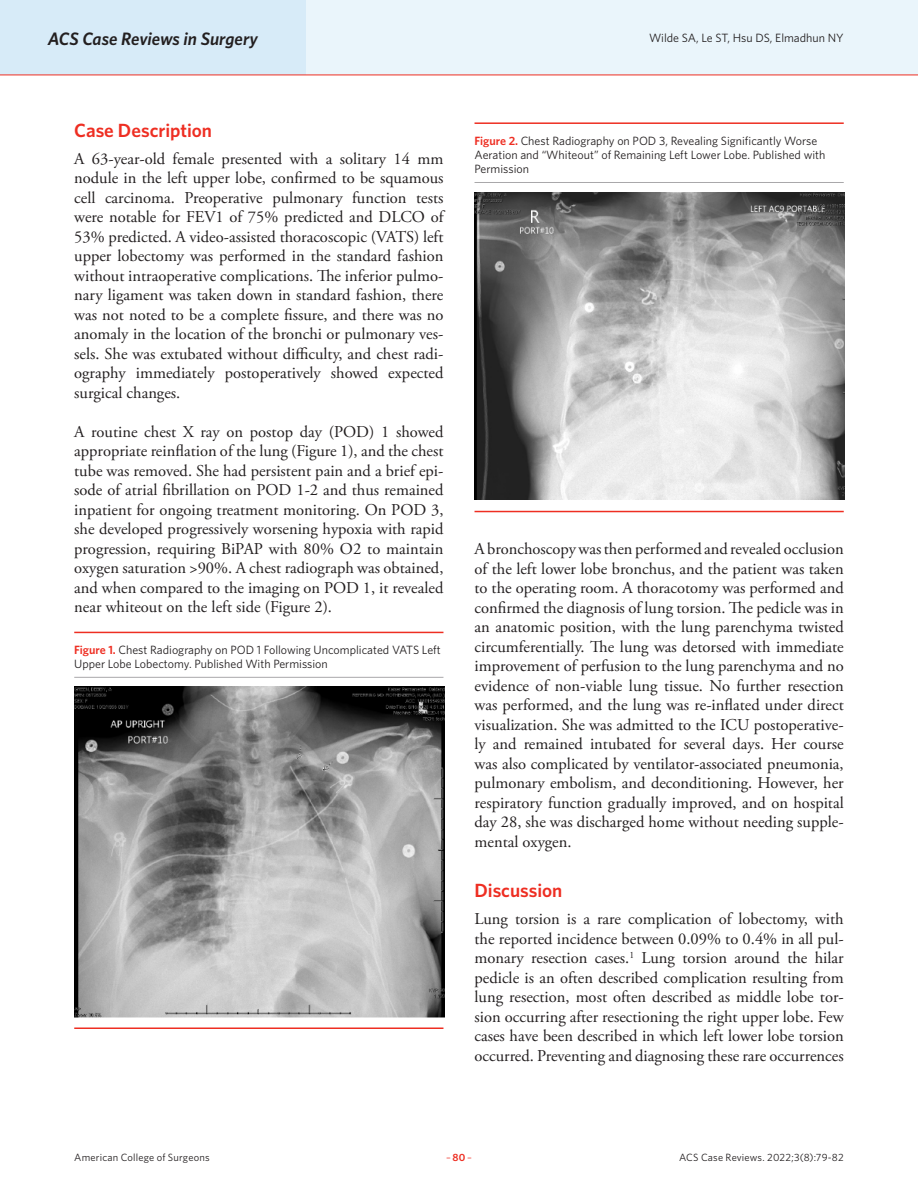
<style>
.page{position:relative;width:918px;height:1188px;background:#fff}
.page>*{position:absolute;margin:0;border:0;box-sizing:border-box;transform-origin:0 0}
.Article_Subhead{font:600 19.2px "Whitney";color:#ee2e22}
.t1{font:italic 600 18px "Whitney";letter-spacing:-.005em;color:#231f20}
.Article_Body_no_inde{font:16.5px/19.5px "Adobe Garamond Pro";color:#231f20;text-align:justify}
.Caption_New{font:12px/14.4px "Whitney";color:#231f20}
.t2{font:10.5px "Whitney";letter-spacing:.015em;color:#231f20}
.t3{font:10.5px "Whitney";color:#ee2e22}
.s1{font-weight:600;color:#ee2e22}
.s2{font-weight:600}
</style>
<div class="page">
<div style="left:0;top:0;width:918px;height:75px;background:#eaf5fb"></div>
<div style="left:0;top:0;width:306px;height:75px;background:#d7ebf8"></div>
<hr style="left:0;top:75px;width:918px;height:1px;background:#ee2e22">
<hr style="left:74px;top:677px;width:369px;height:1px;background:#a9a8aa">
<hr style="left:475px;top:182px;width:369px;height:1px;background:#a9a8aa">
<img style="left:74px;top:687px;width:370px;height:330px">
<img style="left:475px;top:192px;width:370px;height:308px">
<hr style="left:74px;top:632px;width:369px;height:1px;background:#ee2e22">
<hr style="left:475px;top:122px;width:369px;height:2px;background:#ee2e22">
<hr style="left:74px;top:1028px;width:369px;height:1px;background:#ee2e22">
<hr style="left:475px;top:511px;width:369px;height:1px;background:#ee2e22">
<p class="t1" style="left:48px;top:26px;width:212px">ACS Case Reviews in Surgery</p>
<p class="Caption_New" style="left:649px;top:31px;width:196px">Wilde SA, Le ST, Hsu DS, Elmadhun NY</p>
<p class="Article_Subhead" style="left:74px;top:117px;width:139px">Case Description</p>
<p class="Article_Body_no_inde" style="left:74px;top:149px;width:371px">A 63-year-old female presented with a solitary 14 mm nodule in the left upper lobe, confirmed to be squamous cell carcinoma. Preoperative pulmonary function tests were notable for FEV1 of 75% predicted and DLCO of 53% predicted. A video-assisted thoracoscopic (VATS) left upper lobectomy was performed in the standard fashion without intraoperative complications. The inferior pulmo&shy;nary ligament was taken down in standard fashion, there was not noted to be a complete fissure, and there was no anomaly in the location of the bronchi or pulmonary ves&shy;sels. She was extubated without difficulty, and chest radi&shy;ography immediately postoperatively showed expected surgical changes.</p>
<p class="Article_Body_no_inde" style="left:74px;top:422px;width:371px">A routine chest X ray on postop day (POD) 1 showed appropriate reinflation of the lung (Figure 1), and the chest tube was removed. She had persistent pain and a brief epi&shy;sode of atrial fibrillation on POD 1-2 and thus remained inpatient for ongoing treatment monitoring. On POD 3, she developed progressively worsening hypoxia with rapid progression, requiring BiPAP with 80% O2 to maintain oxygen saturation &gt;90%. A chest radiograph was obtained, and when compared to the imaging on POD 1, it revealed near whiteout on the left side (Figure 2).</p>
<p class="Caption_New" style="left:74px;top:642px;width:368px"><span class="s1">Figure 1.</span> Chest Radiography on POD 1 Following Uncomplicated VATS Left<br>Upper Lobe Lobectomy. Published With Permission</p>
<p class="Caption_New" style="left:475px;top:133px;width:352px"><span class="s1">Figure 2.</span> Chest Radiography on POD 3, Revealing Significantly Worse<br>Aeration and “Whiteout” of Remaining Left Lower Lobe. Published with<br>Permission</p>
<p class="Article_Body_no_inde" style="left:475px;top:540px;width:371px">A bronchoscopy was then performed and revealed occlusion of the left lower lobe bronchus, and the patient was taken to the operating room. A thoracotomy was performed and confirmed the diagnosis of lung torsion. The pedicle was in an anatomic position, with the lung parenchyma twisted circumferentially. The lung was detorsed with immediate improvement of perfusion to the lung parenchyma and no evidence of non-viable lung tissue. No further resection was performed, and the lung was re-inflated under direct visualization. She was admitted to the ICU postoperative&shy;ly and remained intubated for several days. Her course was also complicated by ventilator-associated pneumonia, pulmonary embolism, and deconditioning. However, her respiratory function gradually improved, and on hospital day 28, she was discharged home without needing supple&shy;mental oxygen.</p>
<p class="Article_Subhead" style="left:475px;top:878px;width:89px">Discussion</p>
<p class="Article_Body_no_inde" style="left:475px;top:910px;width:371px">Lung torsion is a rare complication of lobectomy, with the reported incidence between 0.09% to 0.4% in all pul&shy;monary resection cases.<sup>1</sup> Lung torsion around the hilar pedicle is an often described complication resulting from lung resection, most often described as middle lobe tor&shy;sion occurring after resectioning the right upper lobe. Few cases have been described in which left lower lobe torsion occurred. Preventing and diagnosing these rare occurrences</p>
<p class="t2" style="left:74px;top:1150px;width:137px">American College of Surgeons</p>
<p class="t3" style="left:446px;top:1150px;width:27px">–<span class="s2">80</span>–</p>
<p class="t2" style="left:679px;top:1150px;width:166px">ACS Case Reviews. 2022;3(8):79-82</p>
</div>
